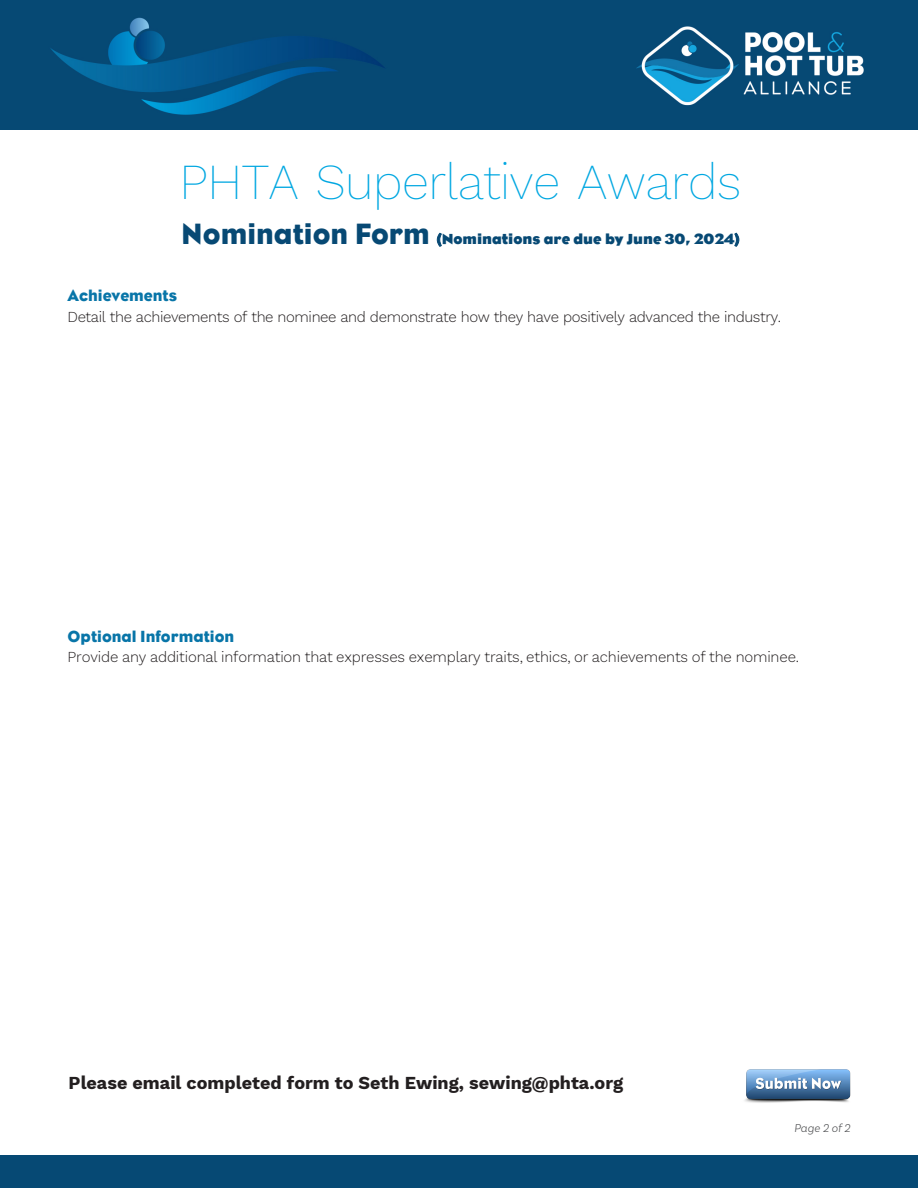
<style>
.page{position:relative;width:918px;height:1188px;background:#fff}
.page>*{position:absolute;margin:0;border:0;box-sizing:border-box;transform-origin:0 0}
.t1{font:200 49.5px "Work Sans";letter-spacing:-.01em;color:#00a7e1}
.Body_text{font:700 18px "Work Sans";color:#231f20}
.Body_text-2{font:16.5px "Eagle";color:#0875a8}
.Body_text-3{font:300 15px "Work Sans";letter-spacing:-.01em;color:#231f20}
.t2{font:700 15px "Eagle";color:#074974}
.Body_text-4{font:italic 300 12px "Basic Sans";letter-spacing:-.005em;color:#57585a}
.s1{font-weight:400;font-size:30px}
.s2{font-weight:400}
</style>
<div class="page">
<img style="left:744px;top:1070px;width:107px;height:33px">
<img style="left:0;top:1px;width:917px;height:129px">
<div style="left:0;top:1156px;width:918px;height:32px;background:#064974"></div>
<p class="t1" style="left:180px;top:144px;width:563px">PHTA Superlative Awards</p>
<p class="t2" style="left:181px;top:231px;width:560px"><span class="s1">Nomination Form</span> <span class="s2">(</span>Nominations are due by June 30, 2024<span class="s2">)</span></p>
<p class="Body_text-2" style="left:68px;top:285px;width:111px">Achievements</p>
<p class="Body_text-3" style="left:68px;top:305px;width:715px">Detail the achievements of the nominee and demonstrate how they have positively advanced the industry.</p>
<p class="Body_text-2" style="left:68px;top:626px;width:168px">Optional Information</p>
<p class="Body_text-3" style="left:68px;top:646px;width:733px">Provide any additional information that expresses exemplary traits, ethics, or achievements of the nominee.</p>
<p class="Body_text" style="left:69px;top:1070px;width:556px">Please email completed form to Seth Ewing, sewing@phta.org</p>
<p class="Body_text-4" style="left:794px;top:1121px;width:58px">Page 2 of 2</p>
</div>
